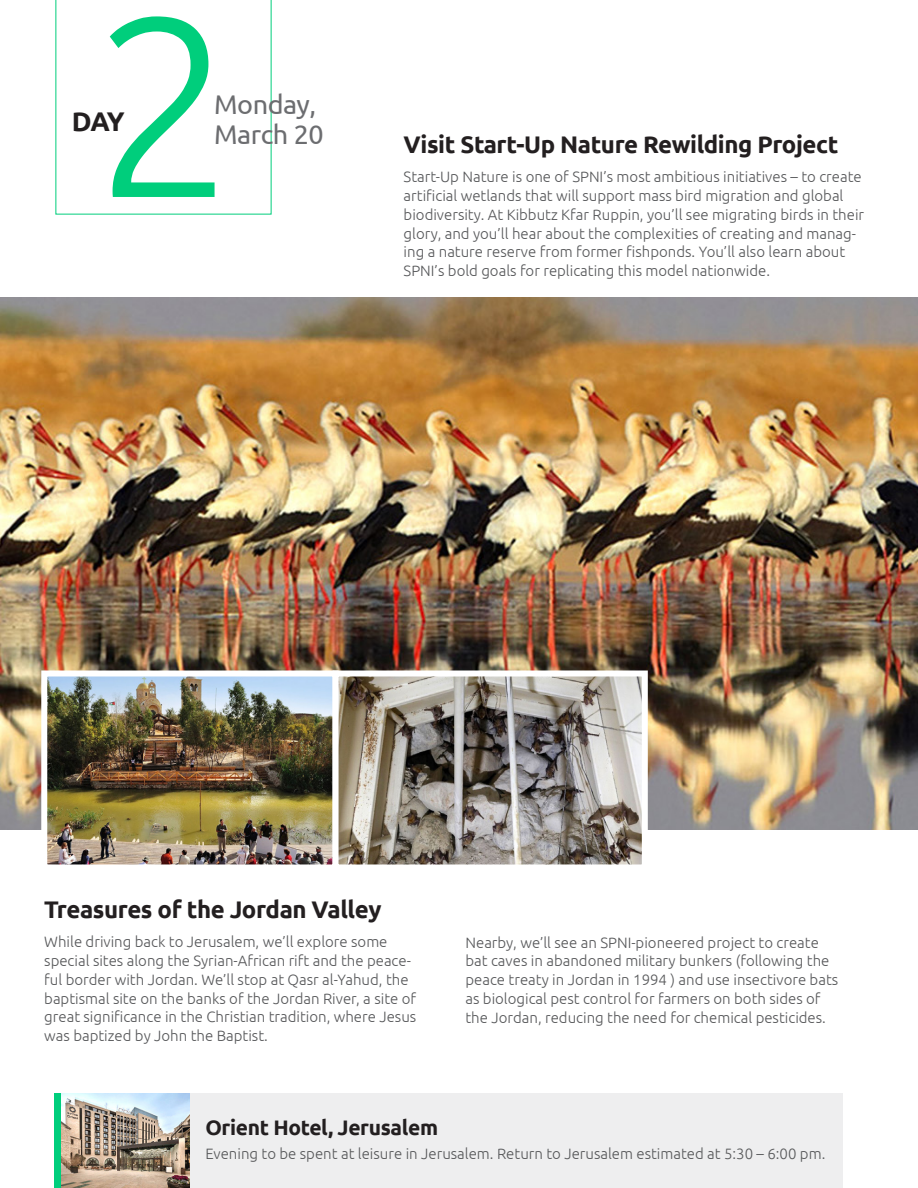
<style>
.page{position:relative;width:918px;height:1188px;background:#fff}
.page>*{position:absolute;margin:0;border:0;box-sizing:border-box;transform-origin:0 0}
.t1{font:300 255px "Ubuntu";color:#00ce7c}
.t2{font:27px "Ubuntu";letter-spacing:-.015em;color:#6c6d70}
.t3{font:700 27px "Ubuntu";color:#231f20}
.t4{font:700 24px "Ubuntu";letter-spacing:-.015em;color:#231f20}
.t5{font:700 21px "Ubuntu";letter-spacing:-.015em;color:#231f20}
.Text_2{font:300 15px/18.8px "Ubuntu";color:#57585a}
</style>
<div class="page">
<img style="left:0;top:297px;width:918px;height:532px">
<svg style="left:56px;top:0;width:216px;height:214px"></svg>
<div style="left:176px;top:1094px;width:666px;height:94px;background:#eeeeef"></div>
<img style="left:48px;top:677px;width:593px;height:186px">
<div style="left:41px;top:670px;width:298px;height:200px;border:6px solid #fff"></div>
<div style="left:333px;top:670px;width:315px;height:200px;border:6px solid #fff"></div>
<img style="left:61px;top:1094px;width:129px;height:94px">
<div style="left:54px;top:1094px;width:7px;height:94px;background:#00ce7c"></div>
<h1 class="t1" style="left:92px;top:-47px;width:145px">2</h1>
<h1 class="t2" style="left:214px;top:88px;width:103px">Monday,</h1>
<h1 class="t3" style="left:72px;top:105px;width:54px">DAY</h1>
<h1 class="t2" style="left:214px;top:118px;width:111px">March 20</h1>
<h2 class="t4" style="left:404px;top:130px;width:436px">Visit Start-Up Nature Rewilding Project</h2>
<p class="Text_2" style="left:404px;top:167px;width:462px">Start-Up Nature is one of SPNI’s most ambitious initiatives – to create artificial wetlands that will support mass bird migration and global biodiversity. At Kibbutz Kfar Ruppin, you’ll see migrating birds in their glory, and you’ll hear about the complexities of creating and manag&shy;ing a nature reserve from former fishponds. You’ll also learn about SPNI’s bold goals for replicating this model nationwide.</p>
<h2 class="t4" style="left:44px;top:895px;width:339px">Treasures of the Jordan Valley</h2>
<p class="Text_2" style="left:44px;top:932px;width:374px">While driving back to Jerusalem, we’ll explore some special sites along the Syrian-African rift and the peace&shy;ful border with Jordan. We’ll stop at Qasr al-Yahud, the baptismal site on the banks of the Jordan River, a site of great significance in the Christian tradition, where Jesus was baptized by John the Baptist.</p>
<p class="Text_2" style="left:465px;top:933px;width:374px">Nearby, we’ll see an SPNI-pioneered project to create bat caves in abandoned military bunkers (following the peace treaty in Jordan in 1994 ) and use insectivore bats as biological pest control for farmers on both sides of the Jordan, reducing the need for chemical pesticides.</p>
<h1 class="t5" style="left:205px;top:1115px;width:234px">Orient Hotel, Jerusalem</h1>
<p class="Text_2" style="left:205px;top:1144px;width:621px">Evening to be spent at leisure in Jerusalem. Return to Jerusalem estimated at 5:30 – 6:00 pm.</p>
</div>
